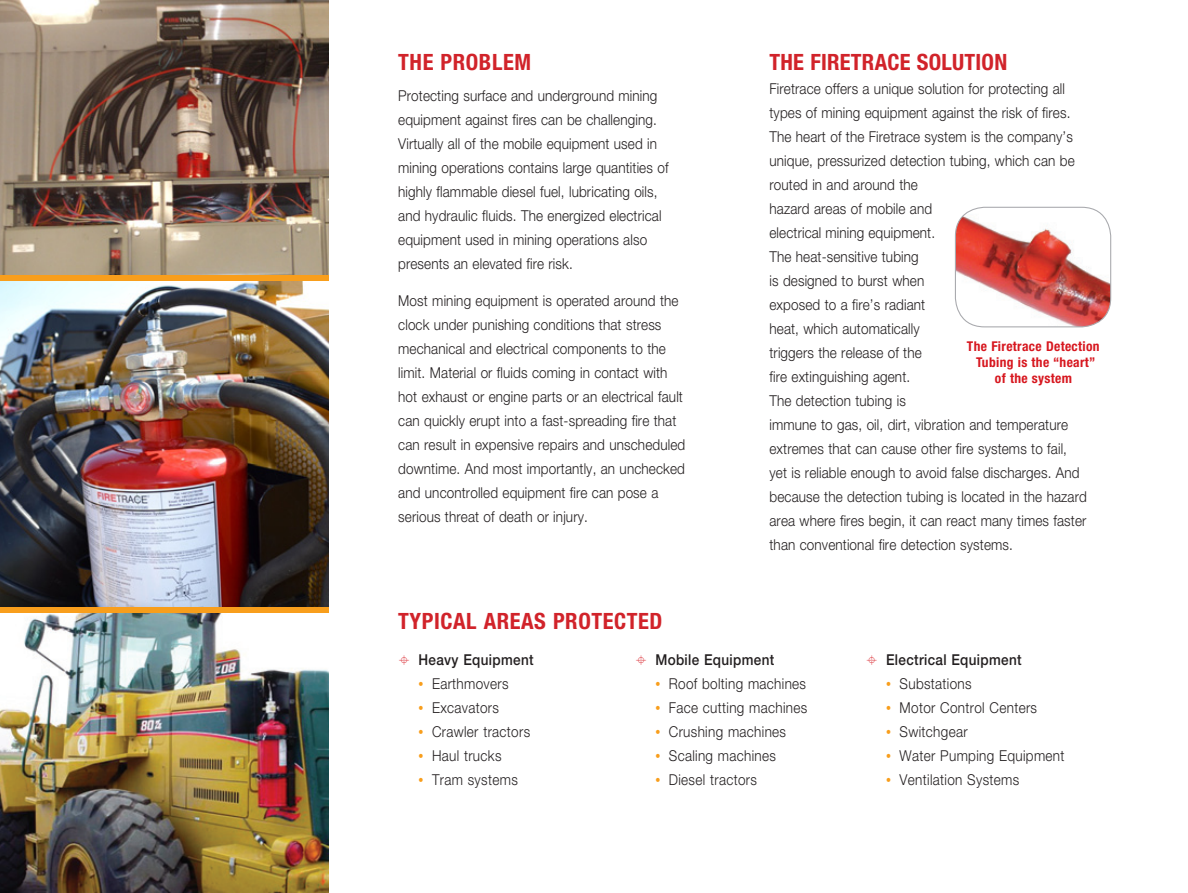
<style>
.page{position:relative;width:1188px;height:893px;background:#fff}
.page>*{position:absolute;margin:0;border:0;box-sizing:border-box;transform-origin:0 0}
.t1{font:700 condensed 22.5px "Helvetica Neue LT Std";letter-spacing:.025em;color:#d1232a}
.t2{font:300 15px/24px "Helvetica Neue LT Std";letter-spacing:.01em;color:#231f20;scale:.9 1}
.t3{font:500 15px "Helvetica Neue LT Std";letter-spacing:.025em;color:#231f20;scale:.9 1}
.t4{font:700 condensed 13.5px/16.2px "Helvetica Neue LT Std";letter-spacing:.025em;color:#d7171f;text-align:center}
.s1{font-family:"Myriad Pro";font-weight:400;font-size:19.5px;color:#f89e1c}
</style>
<div class="page">
<img style="left:0;top:613px;width:328px;height:280px">
<img style="left:0;top:280px;width:328px;height:327px">
<img style="left:0;top:0;width:328px;height:275px">
<img style="left:955px;top:207px;width:156px;height:120px">
<div style="left:955px;top:207px;width:156px;height:120px;border:1px solid #a8a9ad;border-radius:29px"></div>
<div style="left:0;top:275px;width:328px;height:5px;background:#f89e1c"></div>
<div style="left:0;top:607px;width:328px;height:6px;background:#f89e1c"></div>
<h1 class="t1" style="left:398px;top:48px;width:119px">THE PROBLEM</h1>
<p class="t2" style="left:398px;top:83px;width:302px">Protecting surface and underground mining equipment against fires can be challenging.<br>Virtually all of the mobile equipment used in mining operations contains large quantities of highly flammable diesel fuel, lubricating oils, and hydraulic fluids. The energized electrical equipment used in mining operations also presents an elevated fire risk.</p>
<p class="t2" style="left:398px;top:289px;width:320px">Most mining equipment is operated around the clock under punishing conditions that stress mechanical and electrical components to the limit. Material or fluids coming in contact with hot exhaust or engine parts or an electrical fault can quickly erupt into a fast-spreading fire that can result in expensive repairs and unscheduled downtime. And most importantly, an unchecked and uncontrolled equipment fire can pose a serious threat of death or injury.</p>
<h1 class="t1" style="left:770px;top:48px;width:239px">THE FIRETRACE SOLUTION</h1>
<p class="t2" style="left:770px;top:76px;width:354px">Firetrace offers a unique solution for protecting all types of mining equipment against the risk of fires.<br>The heart of the Firetrace system is the company’s unique, pressurized detection tubing, which can be routed in and around the<br>hazard areas of mobile and<br>electrical mining equipment.<br>The heat-sensitive tubing<br>is designed to burst when<br>exposed to a fire’s radiant<br>heat, which automatically<br>triggers the release of the<br>fire extinguishing agent.<br>The detection tubing is<br>immune to gas, oil, dirt, vibration and temperature extremes that can cause other fire systems to fail, yet is reliable enough to avoid false discharges. And because the detection tubing is located in the hazard area where fires begin, it can react many times faster than conventional fire detection systems.</p>
<p class="t4" style="left:967px;top:338px;width:134px">THE FIRETRACE DETECTION<br>TUBING IS THE “HEART”<br>OF THE SYSTEM</p>
<h1 class="t1" style="left:398px;top:608px;width:252px">TYPICAL AREAS PROTECTED</h1>
<p class="t3" style="left:418px;top:651px;width:129px">Heavy Equipment</p>
<p class="t2" style="left:418px;top:671px;width:102px"><span class="s1">•</span> Earthmovers</p>
<p class="t2" style="left:418px;top:695px;width:91px"><span class="s1">•</span> Excavators</p>
<p class="t2" style="left:418px;top:719px;width:126px"><span class="s1">•</span> Crawler tractors</p>
<p class="t2" style="left:418px;top:743px;width:94px"><span class="s1">•</span> Haul trucks</p>
<p class="t2" style="left:418px;top:767px;width:112px"><span class="s1">•</span> Tram systems</p>
<p class="t3" style="left:655px;top:651px;width:134px">Mobile Equipment</p>
<p class="t2" style="left:655px;top:671px;width:169px"><span class="s1">•</span> Roof bolting machines</p>
<p class="t2" style="left:655px;top:695px;width:170px"><span class="s1">•</span> Face cutting machines</p>
<p class="t2" style="left:655px;top:719px;width:147px"><span class="s1">•</span> Crushing machines</p>
<p class="t2" style="left:655px;top:743px;width:136px"><span class="s1">•</span> Scaling machines</p>
<p class="t2" style="left:655px;top:767px;width:114px"><span class="s1">•</span> Diesel tractors</p>
<p class="t3" style="left:886px;top:651px;width:152px">Electrical Equipment</p>
<p class="t2" style="left:886px;top:671px;width:97px"><span class="s1">•</span> Substations</p>
<p class="t2" style="left:886px;top:695px;width:169px"><span class="s1">•</span> Motor Control Centers</p>
<p class="t2" style="left:886px;top:719px;width:92px"><span class="s1">•</span> Switchgear</p>
<p class="t2" style="left:886px;top:743px;width:200px"><span class="s1">•</span> Water Pumping Equipment</p>
<p class="t2" style="left:886px;top:767px;width:150px"><span class="s1">•</span> Ventilation Systems</p>
</div>
